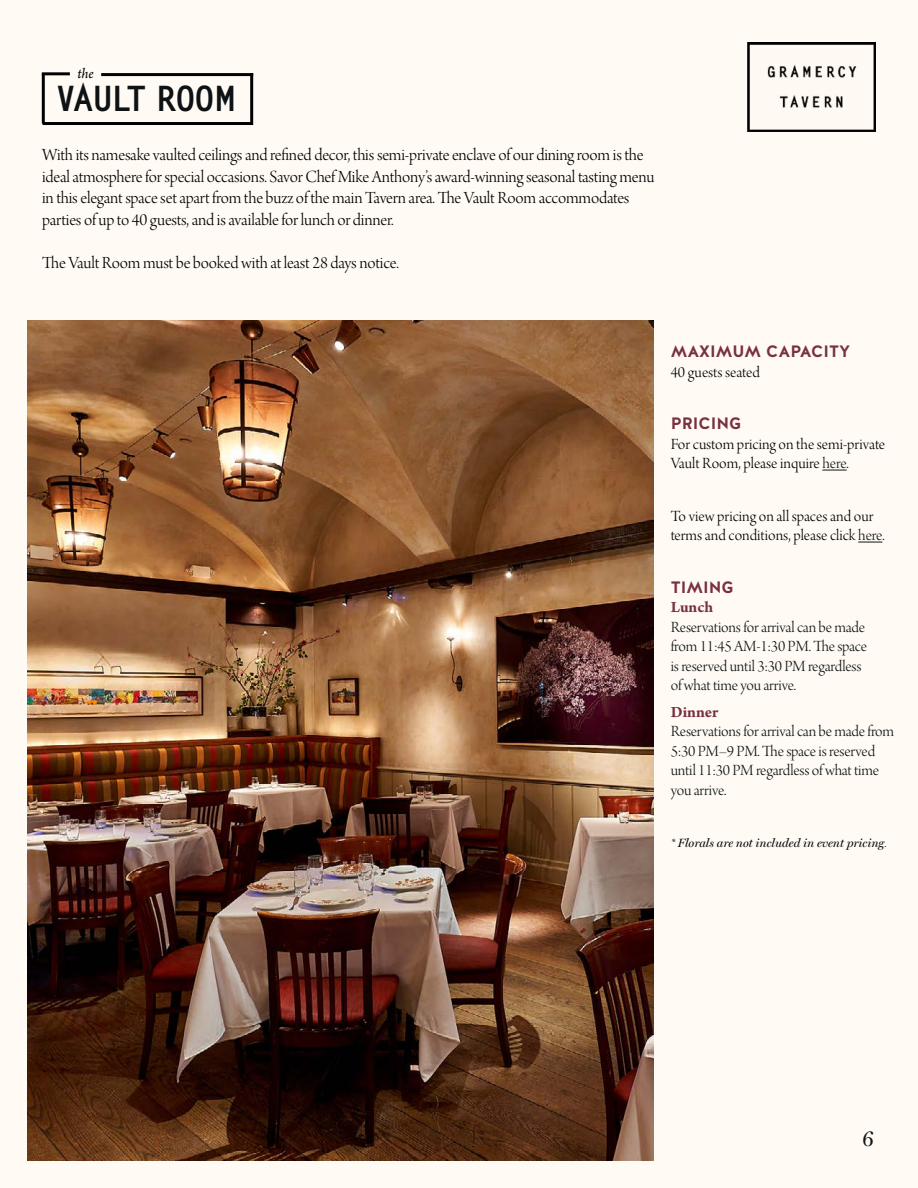
<style>
.page{position:relative;width:918px;height:1188px;background:#fffbf4}
.page>*{position:absolute;margin:0;border:0;box-sizing:border-box;transform-origin:0 0}
.t1{font:33px "Gramercy Gothic";letter-spacing:.01em;color:#0e1214}
.t2{font:21px "Miller Display Roman";color:#111415}
.t3{font:18px/21.6px "Arno Pro Light Display";letter-spacing:-.01em;color:#000}
.t4{font:16.5px/19.5px "Arno Pro Light Display";letter-spacing:-.01em;color:#0e1214}
.t5{font:16.5px/19.5px "Arno Pro Light Display";color:#000}
.t6{font:700 16.5px "Halis GR";color:#79313e}
.t7{font:700 16.5px "Arno Pro";color:#79313e}
.t8{font:italic 15px "Arno Pro";color:#000}
.t9{font:italic 12px "Miller Display";color:#000}
.s1{color:#111415}
.s2{font-family:"Arno Pro Light Display";font-style:normal;font-size:13.5px}
</style>
<div class="page">
<svg style="left:822px;top:470px;width:25px;height:1px"></svg>
<svg style="left:858px;top:542px;width:24px;height:1px"></svg>
<img style="left:27px;top:321px;width:626px;height:840px">
<hr style="left:42px;top:72px;width:28px;height:3px;background:#000">
<hr style="left:42px;top:74px;width:3px;height:50px;background:#000">
<hr style="left:43px;top:122px;width:210px;height:3px;background:#000">
<hr style="left:250px;top:73px;width:3px;height:49px;background:#000">
<hr style="left:101px;top:73px;width:152px;height:3px;background:#000">
<img style="left:747px;top:42px;width:129px;height:89px">
<p class="t8" style="left:77px;top:65px;width:18px">the</p>
<h1 class="t1" style="left:57px;top:73px;width:181px">VAULT ROOM</h1>
<p class="t3" style="left:42px;top:145px;width:614px">With its namesake vaulted ceilings and refined decor, this semi-private enclave of our dining room is the ideal atmosphere for special occasions. Savor Chef Mike Anthony’s award-winning seasonal tasting menu in this elegant space set apart from the buzz of the main Tavern area. The Vault Room accommodates parties of up to 40 guests, and is available for lunch or dinner.</p>
<p class="t3" style="left:42px;top:253px;width:358px">The Vault Room must be booked with at least 28 days notice.</p>
<p class="t6" style="left:671px;top:341px;width:181px">MAXIMUM CAPACITY</p>
<p class="t5" style="left:671px;top:363px;width:91px">40 guests seated</p>
<p class="t6" style="left:671px;top:413px;width:72px">PRICING</p>
<p class="t5" style="left:671px;top:435px;width:216px">For custom pricing on the semi-private<br>Vault Room, please inquire <span class="s1">here</span>.</p>
<p class="t5" style="left:671px;top:507px;width:216px">To view pricing on all spaces and our terms and conditions, please click <span class="s1">here</span>.</p>
<p class="t6" style="left:671px;top:577px;width:64px">TIMING</p>
<p class="t7" style="left:671px;top:598px;width:44px">Lunch</p>
<p class="t4" style="left:671px;top:618px;width:198px">Reservations for arrival can be made from 11:45 AM-1:30 PM. The space is reserved until 3:30 PM regardless of what time you arrive.</p>
<p class="t7" style="left:671px;top:702px;width:49px">Dinner</p>
<p class="t4" style="left:671px;top:723px;width:225px">Reservations for arrival can be made from<br>5:30 PM–9 PM. The space is reserved until 11:30 PM regardless of what time you arrive.</p>
<p class="t9" style="left:671px;top:836px;width:217px">* Florals are not included in event pricing<span class="s2">.</span></p>
<p class="t2" style="left:862px;top:1126px;width:13px">6</p>
</div>
